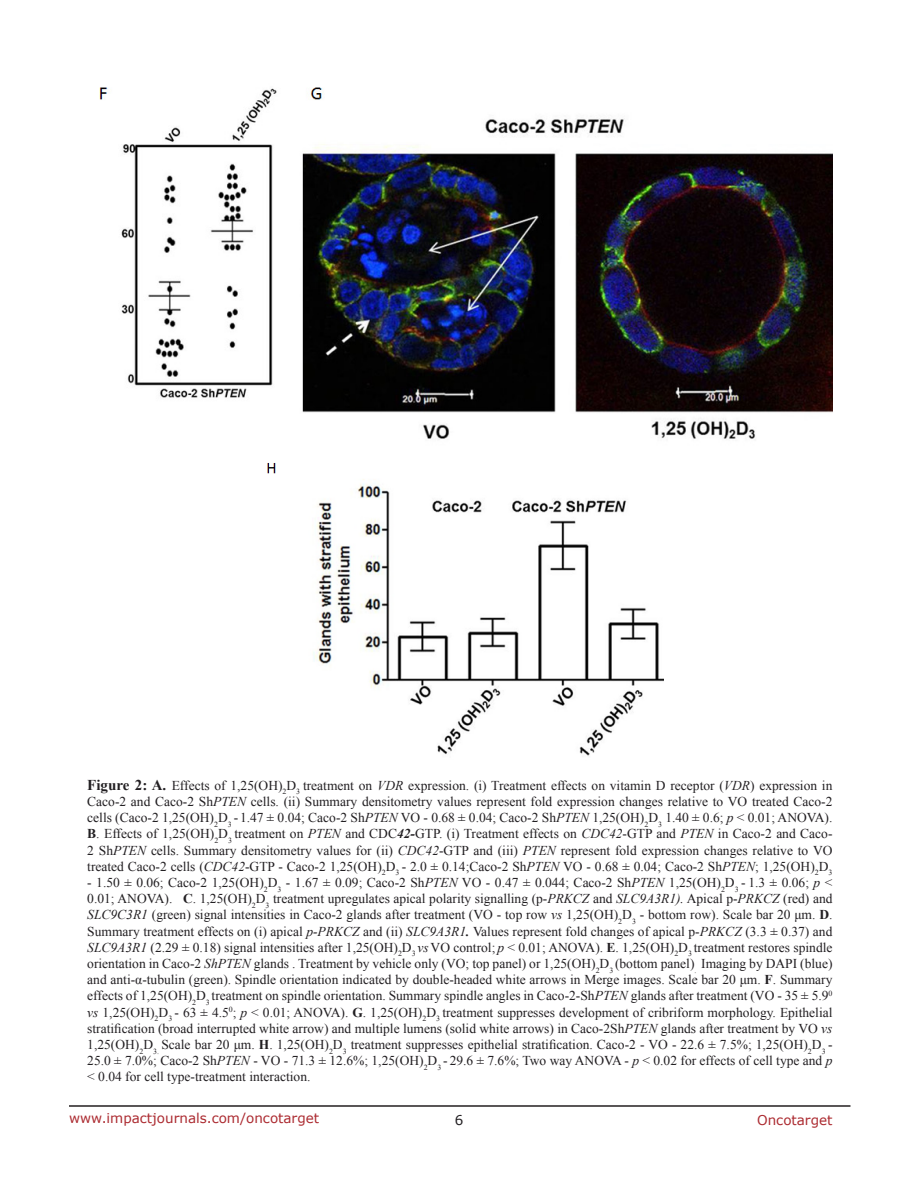
<style>
.page{position:relative;width:918px;height:1188px;background:#fff}
.page>*{position:absolute;margin:0;border:0;box-sizing:border-box;transform-origin:0 0}
.FigureText{font:13.5px/16.2px "Times New Roman";color:#221f22;text-align:justify}
.t1{font:13.5px "Verdana";color:#ac2b31}
.t2{font:13.5px "Verdana";color:#221f22}
.s1{font-weight:700;font-size:15px}
.s2{font-style:italic}
.s3{font-weight:700}
.s4{font-weight:700;font-style:italic}
</style>
<div class="page">
<hr style="left:69px;top:1105px;width:781px;height:2px;background:#231f20">
<img style="left:99px;top:87px;width:733px;height:352px">
<img style="left:267px;top:463px;width:397px;height:293px">
<p class="FigureText" style="left:87px;top:777px;width:747px"><span class="s1">Figure 2: A.</span> Effects of 1,25(OH)<sub>2</sub>D<sub>3</sub> treatment on <span class="s2">VDR</span> expression. (i) Treatment effects on vitamin D receptor (<span class="s2">VDR</span>) expression in Caco-2 and Caco-2 Sh<span class="s2">PTEN</span> cells. (ii) Summary densitometry values represent fold expression changes relative to VO treated Caco-2 cells (Caco-2 1,25(OH)<sub>2</sub>D<sub>3</sub> - 1.47 ± 0.04; Caco-2 Sh<span class="s2">PTEN</span> VO - 0.68 ± 0.04; Caco-2 Sh<span class="s2">PTEN</span> 1,25(OH)<sub>2</sub>D<sub>3</sub> 1.40 ± 0.6; <span class="s2">p</span> &lt; 0.01; ANOVA).<br><span class="s3">B</span>. Effects of 1,25(OH)<sub>2</sub>D<sub>3</sub> treatment on <span class="s2">PTEN</span> and CDC<span class="s4">42-</span>GTP. (i) Treatment effects on <span class="s2">CDC42</span>-GTP and <span class="s2">PTEN</span> in Caco-2 and Caco-2 Sh<span class="s2">PTEN</span> cells. Summary densitometry values for (ii) <span class="s2">CDC42</span>-GTP and (iii) <span class="s2">PTEN</span> represent fold expression changes relative to VO treated Caco-2 cells (<span class="s2">CDC42</span>-GTP - Caco-2 1,25(OH)<sub>2</sub>D<sub>3</sub> - 2.0 ± 0.14;Caco-2 Sh<span class="s2">PTEN</span> VO - 0.68 ± 0.04; Caco-2 Sh<span class="s2">PTEN</span>; 1,25(OH)<sub>2</sub>D<sub>3</sub></p>
<p class="FigureText" style="left:87px;top:874px;width:747px">- 1.50 ± 0.06; Caco-2 1,25(OH)<sub>2</sub>D<sub>3</sub> - 1.67 ± 0.09; Caco-2 Sh<span class="s2">PTEN</span> VO - 0.47 ± 0.044; Caco-2 Sh<span class="s2">PTEN</span> 1,25(OH)<sub>2</sub>D<sub>3</sub> - 1.3 ± 0.06; <span class="s2">p</span> &lt; 0.01; ANOVA). <span class="s3">C</span>. 1,25(OH)<sub>2</sub>D<sub>3</sub> treatment upregulates apical polarity signalling (p-<span class="s2">PRKCZ</span> and <span class="s2">SLC9A3R1).</span> Apical p-<span class="s2">PRKCZ</span> (red) and <span class="s2">SLC9C3R1</span> (green) signal intensities in Caco-2 glands after treatment (VO - top row <span class="s2">vs</span> 1,25(OH)<sub>2</sub>D<sub>3</sub> - bottom row). Scale bar 20 μm. <span class="s3">D</span>.<br>Summary treatment effects on (i) apical <span class="s2">p-PRKCZ</span> and (ii) <span class="s2">SLC9A3R1</span><span class="s4">.</span> Values represent fold changes of apical p-<span class="s2">PRKCZ</span> (3.3 ± 0.37) and <span class="s2">SLC9A3R1</span> (2.29 ± 0.18) signal intensities after 1,25(OH)<sub>2</sub>D<sub>3</sub> <span class="s2">vs</span>VO control; <span class="s2">p</span> &lt; 0.01; ANOVA). <span class="s3">E</span>. 1,25(OH)<sub>2</sub>D<sub>3</sub> treatment restores spindle orientation in Caco-2 <span class="s2">ShPTEN</span> glands . Treatment by vehicle only (VO; top panel) or 1,25(OH)<sub>2</sub>D<sub>3</sub> (bottom panel)<sub>.</sub> Imaging by DAPI (blue) and anti-α-tubulin (green). Spindle orientation indicated by double-headed white arrows in Merge images. Scale bar 20 μm. <span class="s3">F</span>. Summary effects of 1,25(OH)<sub>2</sub>D<sub>3</sub> treatment on spindle orientation. Summary spindle angles in Caco-2-Sh<span class="s2">PTEN</span> glands after treatment (VO - 35 ± 5.9<sup>0 </sup><span class="s2">vs</span> 1,25(OH)<sub>2</sub>D<sub>3</sub> - 63 ± 4.5<sup>0</sup>; <span class="s2">p</span> &lt; 0.01; ANOVA). <span class="s3">G</span>. 1,25(OH)<sub>2</sub>D<sub>3</sub> treatment suppresses development of cribriform morphology. Epithelial stratification (broad interrupted white arrow) and multiple lumens (solid white arrows) in Caco-2Sh<span class="s2">PTEN</span> glands after treatment by VO <span class="s2">vs </span>1,25(OH)<sub>2</sub>D<sub>3.</sub> Scale bar 20 μm. <span class="s3">H</span>. 1,25(OH)<sub>2</sub>D<sub>3</sub> treatment suppresses epithelial stratification. Caco-2 - VO - 22.6 ± 7.5%; 1,25(OH)<sub>2</sub>D<sub>3</sub> - 25.0 ± 7.0%; Caco-2 Sh<span class="s2">PTEN</span> - VO - 71.3 ± 12.6%; 1,25(OH)<sub>2</sub>D<sub>3</sub> - 29.6 ± 7.6%; Two way ANOVA - <span class="s2">p</span> &lt; 0.02 for effects of cell type and <span class="s2">p </span>&lt; 0.04 for cell type-treatment interaction.</p>
<p class="t1" style="left:69px;top:1109px;width:252px">www.impactjournals.com/oncotarget</p>
<p class="t2" style="left:455px;top:1111px;width:10px">6</p>
<p class="t1" style="left:757px;top:1111px;width:77px">Oncotarget</p>
</div>
